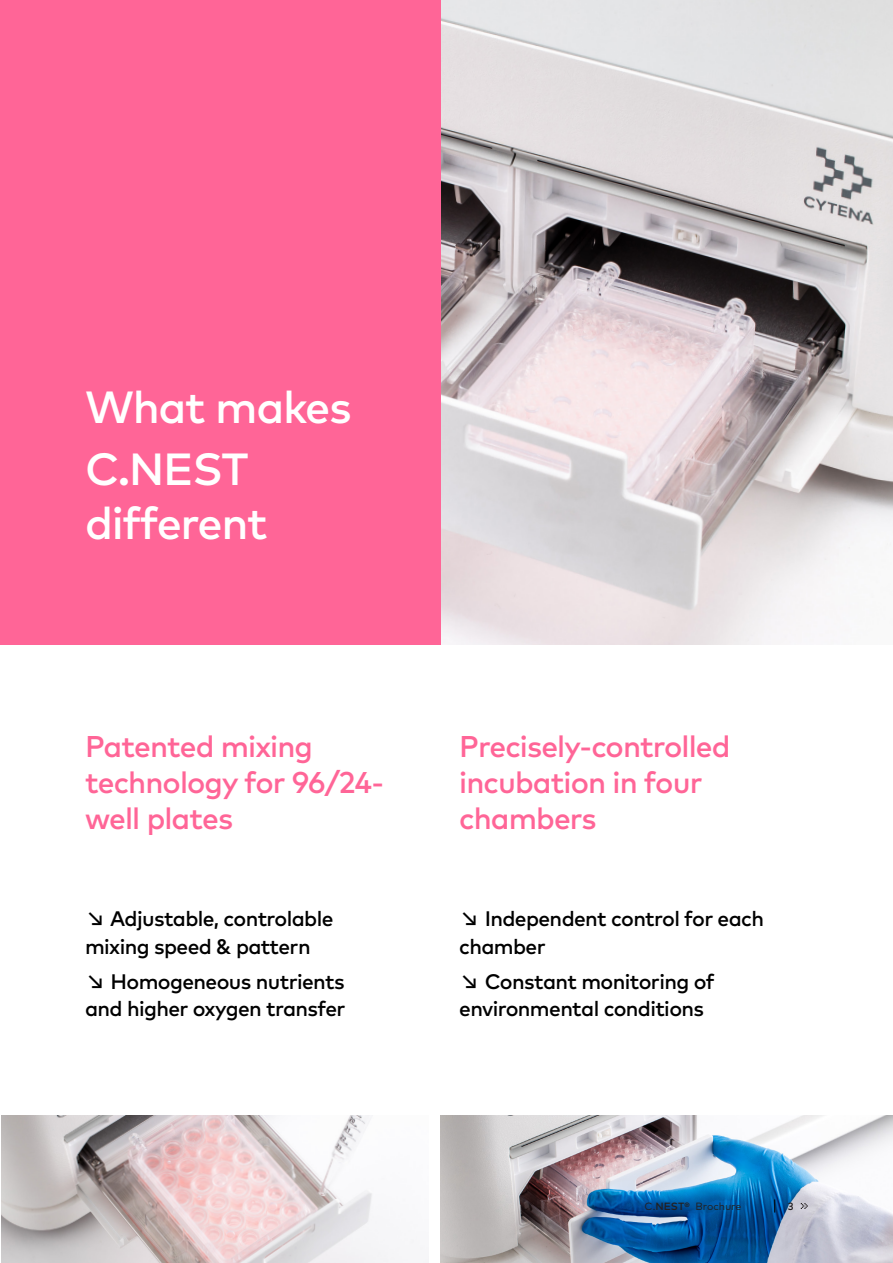
<style>
.page{position:relative;width:893px;height:1263px;background:#fff}
.page>*{position:absolute;margin:0;border:0;box-sizing:border-box;transform-origin:0 0}
.Slogan{font:500 45px/54px "Mark Pro";letter-spacing:-.03em;color:#fff}
.Slogan-2{font:500 30px/36px "Mark Pro";letter-spacing:-.03em;color:#ff6597}
.Slogan-3{font:500 21px/27px "Mark Pro";letter-spacing:-.03em;color:#000}
.t1{font:10.5px "Mark Pro";color:#231f20}
.t2{font:500 10.5px "Mark Pro";color:#231f20}
.s1{font-weight:500}
</style>
<div class="page">
<img style="left:441px;top:0;width:452px;height:644px">
<img style="left:1px;top:1116px;width:413px;height:147px">
<div style="left:0;top:0;width:441px;height:644px;background:#ff6597"></div>
<img style="left:441px;top:1116px;width:452px;height:147px">
<svg style="left:801px;top:1203px;width:7px;height:6px"></svg>
<svg style="left:774px;top:1199px;width:1px;height:13px"></svg>
<p class="Slogan" style="left:85px;top:376px;width:268px">What makes</p>
<p class="Slogan" style="left:85px;top:438px;width:184px">C.NEST different</p>
<p class="Slogan-2" style="left:85px;top:726px;width:301px">Patented mixing technology for 96/24- well plates</p>
<p class="Slogan-3" style="left:85px;top:904px;width:250px">↘︎ Adjustable, controlable mixing speed &amp; pattern</p>
<p class="Slogan-3" style="left:85px;top:966px;width:262px">↘︎ Homogeneous nutrients and higher oxygen transfer</p>
<p class="Slogan-2" style="left:459px;top:726px;width:273px">Precisely-controlled incubation in four chambers</p>
<p class="Slogan-3" style="left:459px;top:904px;width:306px">↘︎ Independent control for each chamber</p>
<p class="Slogan-3" style="left:459px;top:966px;width:257px">↘︎ Constant monitoring of environmental conditions</p>
<p class="t1" style="left:645px;top:1198px;width:98px">C.<span class="s1">NEST®</span> Brochure</p>
<p class="t2" style="left:788px;top:1198px;width:7px">3</p>
</div>
